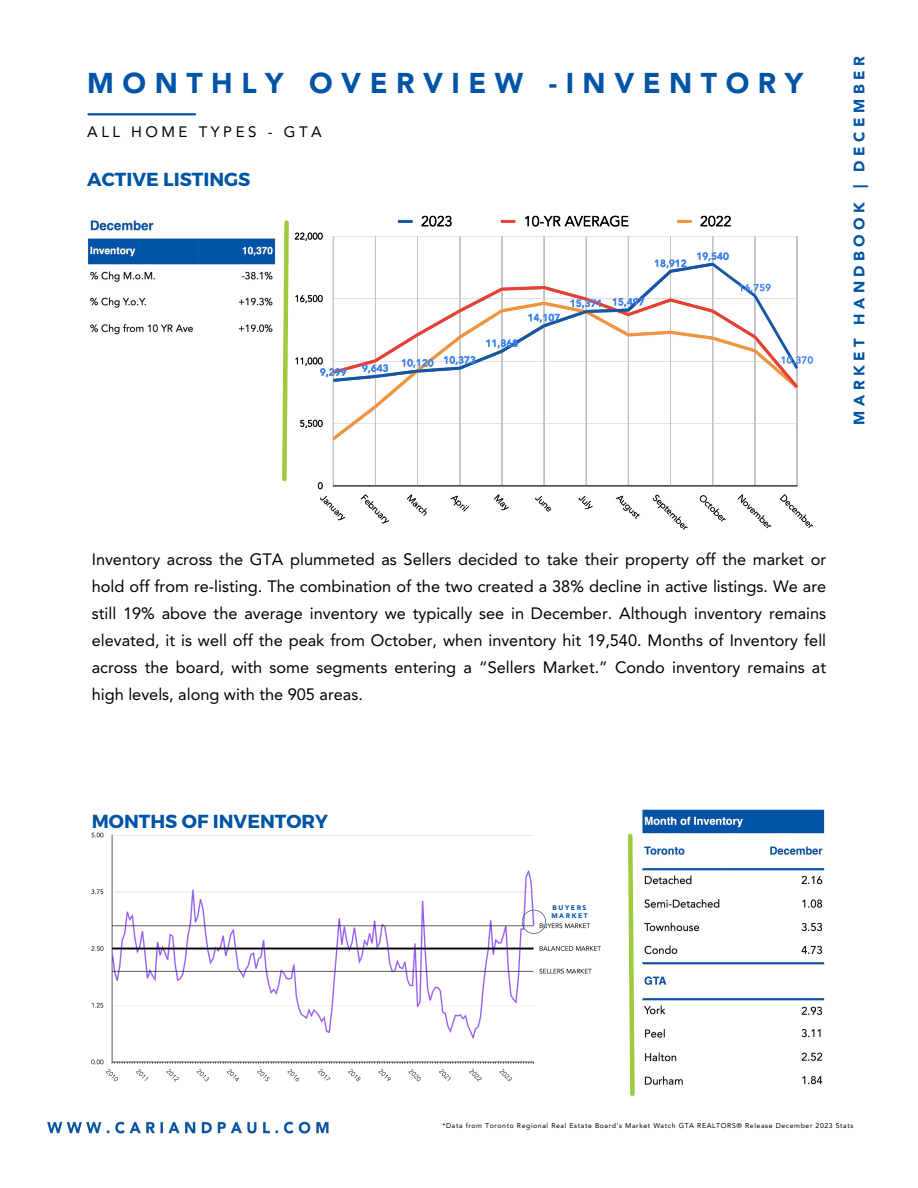
<style>
.page{position:relative;width:918px;height:1188px;background:#fff}
.page>*{position:absolute;margin:0;border:0;box-sizing:border-box;transform-origin:0 0}
.t1{font:900 28.35px "Avenir LT Std";letter-spacing:.3em;color:#0054a6}
.t2{font:700 18.9px "Montserrat";color:#0054a6}
.t3{font:16.35px/27px "Avenir LT Std";color:#000;text-align:justify}
.t4{font:900 15px "Avenir LT Std";letter-spacing:.3em;color:#0054a6}
.t5{font:15px "Avenir LT Std";letter-spacing:.235em;color:#000}
.t6{font:6.9px "Avenir LT Std";letter-spacing:.085em;color:#000}
.t7{font:900 6.75px/7.8px "Avenir LT Std";letter-spacing:.235em;color:#0054a6}
</style>
<div class="page">
<hr style="left:88px;top:113px;width:107px;height:2px;background:#0054a6">
<img style="left:294px;top:215px;width:520px;height:315px">
<img style="left:87px;top:220px;width:188px;height:115px">
<svg style="left:282px;top:220px;width:7px;height:262px"></svg>
<img style="left:92px;top:832px;width:509px;height:250px">
<svg style="left:522px;top:910px;width:24px;height:24px"></svg>
<svg style="left:628px;top:833px;width:7px;height:264px"></svg>
<img style="left:641px;top:810px;width:184px;height:275px">
<img style="left:47px;top:1121px;width:282px;height:13px">
<h2 class="t1" style="left:87px;top:71px;width:717px">MONTHLY OVERVIEW -INVENTORY</h2>
<p class="t5" style="left:87px;top:126px;width:236px">ALL HOME TYPES - GTA</p>
<p class="t2" style="left:87px;top:167px;width:165px">ACTIVE LISTINGS</p>
<p class="t4" style="left:853px;top:425px;width:370px;rotate:-90deg">MARKET HANDBOOK | DECEMBER</p>
<h3 class="t3" style="left:92px;top:547px;width:736px">Inventory across the GTA plummeted as Sellers decided to take their property off the market or hold off from re-listing. The combination of the two created a 38% decline in active listings. We are still 19% above the average inventory we typically see in December. Although inventory remains elevated, it is well off the peak from October, when inventory hit 19,540. Months of Inventory fell across the board, with some segments entering a “Sellers Market.” Condo inventory remains at high levels, along with the 905 areas.</h3>
<p class="t2" style="left:92px;top:809px;width:238px">MONTHS OF INVENTORY</p>
<h6 class="t7" style="left:551px;top:904px;width:38px">BUYERS<br>MARKET</h6>
<h5 class="t6" style="left:442px;top:1123px;width:413px">*Data from Toronto Regional Real Estate Board's Market Watch GTA REALTORS® Release December 2023 Stats</h5>
</div>
